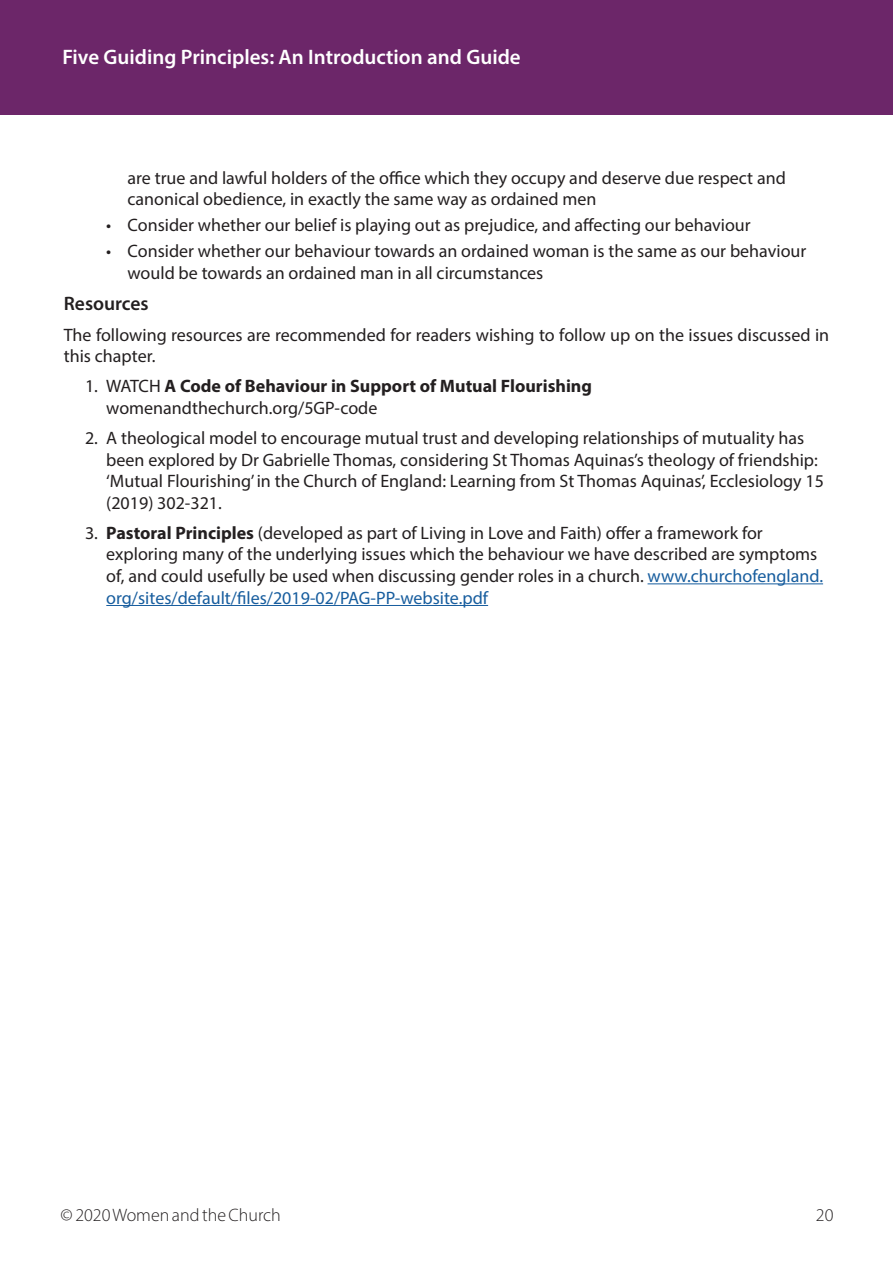
<style>
.page{position:relative;width:893px;height:1263px;background:#fff}
.page>*{position:absolute;margin:0;border:0;box-sizing:border-box;transform-origin:0 0}
.t1{font:600 21px "Myriad Pro";color:#fff}
.t2{font:600 19.5px "Myriad Pro";color:#231f20}
.t3{font:18px/21.6px "Myriad Pro";color:#231f20}
.t4{font:700 18px/21.6px "Myriad Pro";color:#231f20}
.t5{font:300 18px "Myriad Pro";color:#231f20}
.s1{font-weight:400}
.s2{font-weight:700}
.s3{color:#175d9e}
</style>
<div class="page">
<div style="left:0;top:0;width:892px;height:115px;background:#6c2669"></div>
<hr style="left:648px;top:583px;width:175px;height:1px;background:#175d9e">
<hr style="left:106px;top:605px;width:382px;height:1px;background:#175d9e">
<p class="t1" style="left:62px;top:43px;width:460px">Five Guiding Principles: An Introduction and Guide</p>
<p class="t3" style="left:128px;top:166px;width:660px">are true and lawful holders of the office which they occupy and deserve due respect and canonical obedience, in exactly the same way as ordained men</p>
<p class="t3" style="left:106px;top:214px;width:646px">• Consider whether our belief is playing out as prejudice, and affecting our behaviour</p>
<p class="t3" style="left:128px;top:240px;width:680px;text-indent:-21px">• Consider whether our behaviour towards an ordained woman is the same as our behaviour would be towards an ordained man in all circumstances</p>
<p class="t2" style="left:64px;top:291px;width:86px">Resources</p>
<p class="t3" style="left:64px;top:323px;width:767px">The following resources are recommended for readers wishing to follow up on the issues discussed in this chapter.</p>
<p class="t4" style="left:106px;top:375px;width:487px;text-indent:-21px"><span class="s1">1. WATCH</span> A Code of Behaviour in Support of Mutual Flourishing <span class="s1">womenandthechurch.org/5GP-code</span></p>
<p class="t3" style="left:106px;top:427px;width:719px;text-indent:-21px">2. A theological model to encourage mutual trust and developing relationships of mutuality has been explored by Dr Gabrielle Thomas, considering St Thomas Aquinas’s theology of friendship: ‘Mutual Flourishing’ in the Church of England: Learning from St Thomas Aquinas’, Ecclesiology 15 (2019) 302-321.</p>
<p class="t3" style="left:106px;top:522px;width:718px;text-indent:-21px">3. <span class="s2">Pastoral Principles</span> (developed as part of Living in Love and Faith) offer a framework for exploring many of the underlying issues which the behaviour we have described are symptoms of, and could usefully be used when discussing gender roles in a church. <span class="s3">www.churchofengland. org/sites/default/files/2019-02/PAG-PP-website.pdf</span></p>
<p class="t5" style="left:61px;top:1204px;width:222px">© 2020 Women and the Church</p>
<p class="t5" style="left:816px;top:1204px;width:19px">20</p>
</div>
